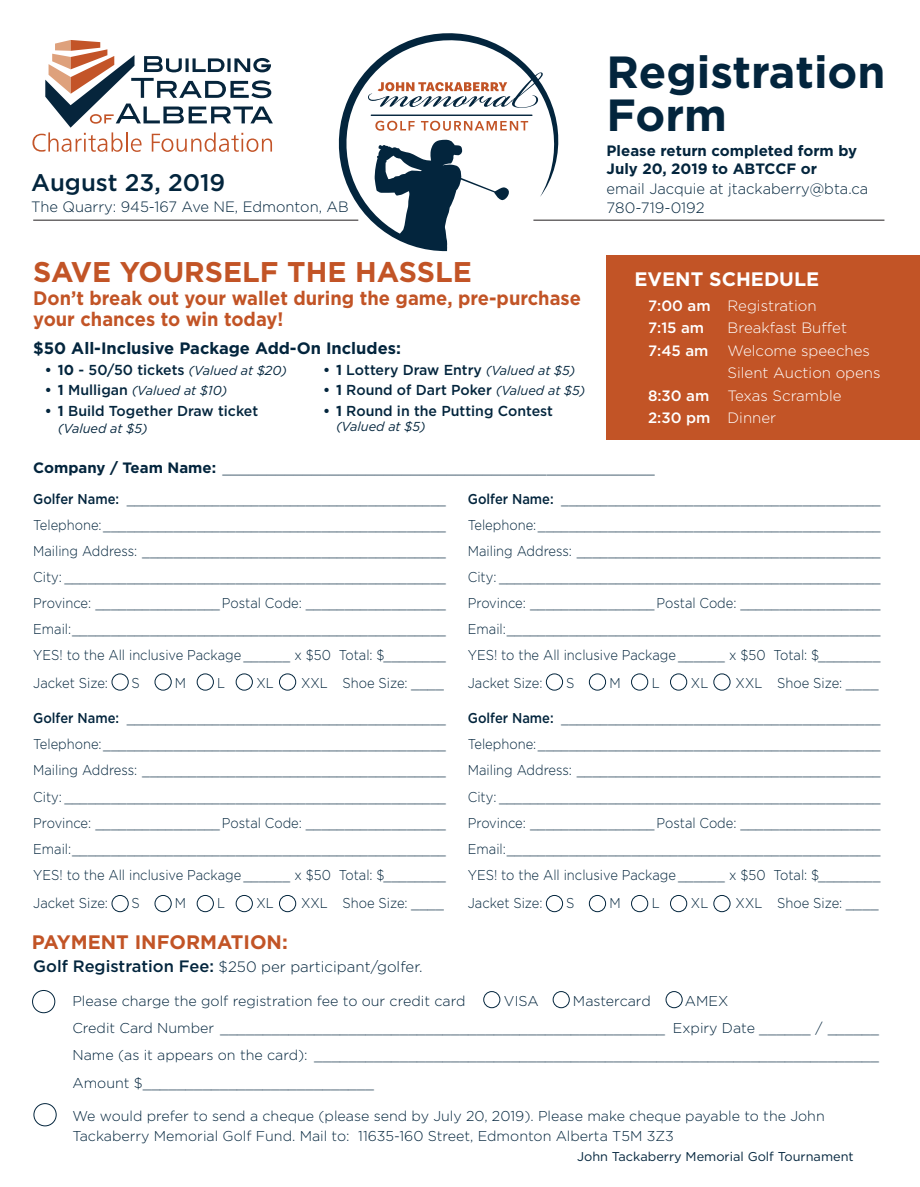
<style>
.page{position:relative;width:920px;height:1187px;background:#fff}
.page>*{position:absolute;margin:0;border:0;box-sizing:border-box;transform-origin:0 0}
.t1{font:700 45px/43.5px "Gotham";color:#03253d}
.t2{font:700 28.5px "Gotham";color:#c25426}
.t3{font:500 24px "Gotham";color:#03253d}
.t4{font:700 19.5px/21px "Gotham";color:#c25426;scale:.94 1}
.t5{font:700 19.5px "Gotham";color:#c25426}
.t6{font:700 19.5px "Gotham";color:#fff}
.t7{font:700 16.5px "Gotham";color:#03253d}
.t8{font:300 15px/19.5px "Gotham";color:#03253d}
.t9{font:300 15px "Gotham";color:#fff}
.t10{font:700 15px/18px "Gotham";color:#03253d}
.t11{font:500 15px/22.5px "Gotham";color:#fff}
.t12{font:500 14.4px "Gotham";color:#03253d}
.t13{font:300 14.25px/26.1px "Gotham";color:#03253d;text-align:justify;scale:.91 1}
.t14{font:300 14.25px/27px "Gotham";color:#03253d}
.t15{font:italic 13.05px "Gotham";color:#03253d}
.t16{font:12.75px "Gotham";color:#03253d}
.s1{font-weight:300}
.s2{font-weight:500}
.s3{font-weight:700}
.s4{font-weight:400;font-style:italic;font-size:13.05px}
.s5{font-weight:700;font-style:normal;font-size:14.4px}
.s6{font-weight:500;font-style:normal;font-size:14.4px}
.s7{font-weight:500;font-size:16.5px}
</style>
<div class="page">
<div style="left:606px;top:255px;width:313px;height:185px;background:#c25426"></div>
<svg style="left:32px;top:40px;width:241px;height:112px"></svg>
<hr style="left:33px;top:220px;width:325px;height:1px;background:#231f20">
<hr style="left:533px;top:220px;width:351px;height:1px;background:#231f20">
<div style="left:32px;top:990px;width:23px;height:23px;border:1px solid #03253d;border-radius:50%"></div>
<div style="left:483px;top:991px;width:17px;height:17px;border:1px solid #03253d;border-radius:50%"></div>
<div style="left:552px;top:991px;width:17px;height:17px;border:1px solid #03253d;border-radius:50%"></div>
<div style="left:665px;top:991px;width:17px;height:17px;border:1px solid #03253d;border-radius:50%"></div>
<div style="left:34px;top:1103px;width:23px;height:23px;border:1px solid #03253d;border-radius:50%"></div>
<div style="left:112px;top:673px;width:17px;height:17px;border:1px solid #03253d;border-radius:50%"></div>
<div style="left:154px;top:673px;width:17px;height:17px;border:1px solid #03253d;border-radius:50%"></div>
<div style="left:197px;top:673px;width:17px;height:17px;border:1px solid #03253d;border-radius:50%"></div>
<div style="left:236px;top:673px;width:17px;height:17px;border:1px solid #03253d;border-radius:50%"></div>
<div style="left:279px;top:673px;width:17px;height:17px;border:1px solid #03253d;border-radius:50%"></div>
<div style="left:112px;top:895px;width:17px;height:17px;border:1px solid #03253d;border-radius:50%"></div>
<div style="left:154px;top:895px;width:17px;height:17px;border:1px solid #03253d;border-radius:50%"></div>
<div style="left:197px;top:895px;width:17px;height:17px;border:1px solid #03253d;border-radius:50%"></div>
<div style="left:236px;top:895px;width:17px;height:17px;border:1px solid #03253d;border-radius:50%"></div>
<div style="left:279px;top:895px;width:17px;height:17px;border:1px solid #03253d;border-radius:50%"></div>
<div style="left:546px;top:673px;width:16px;height:17px;border:1px solid #03253d;border-radius:50%"></div>
<div style="left:588px;top:673px;width:17px;height:17px;border:1px solid #03253d;border-radius:50%"></div>
<div style="left:631px;top:673px;width:17px;height:17px;border:1px solid #03253d;border-radius:50%"></div>
<div style="left:670px;top:673px;width:17px;height:17px;border:1px solid #03253d;border-radius:50%"></div>
<div style="left:713px;top:673px;width:17px;height:17px;border:1px solid #03253d;border-radius:50%"></div>
<div style="left:546px;top:895px;width:16px;height:17px;border:1px solid #03253d;border-radius:50%"></div>
<div style="left:588px;top:895px;width:17px;height:17px;border:1px solid #03253d;border-radius:50%"></div>
<div style="left:631px;top:895px;width:17px;height:17px;border:1px solid #03253d;border-radius:50%"></div>
<div style="left:670px;top:895px;width:17px;height:17px;border:1px solid #03253d;border-radius:50%"></div>
<div style="left:713px;top:895px;width:17px;height:17px;border:1px solid #03253d;border-radius:50%"></div>
<svg style="left:336px;top:33px;width:224px;height:191px"></svg>
<svg style="left:374px;top:140px;width:139px;height:111px"></svg>
<svg style="left:368px;top:72px;width:174px;height:36px"></svg>
<h3 class="t3" style="left:31px;top:167px;width:195px">August 23, 2019</h3>
<p class="t8" style="left:31px;top:197px;width:319px">The Quarry: 945-167 Ave NE, Edmonton, AB</p>
<h1 class="t1" style="left:606px;top:50px;width:280px">Registration<br>Form</h1>
<p class="t10" style="left:606px;top:142px;width:252px">Please return completed form by<br>July 20, 2019 to ABTCCF or</p>
<p class="t8" style="left:606px;top:178px;width:263px">email Jacquie at jtackaberry@bta.ca<br>780-719-0192</p>
<h2 class="t2" style="left:33px;top:253px;width:440px">SAVE YOURSELF THE HASSLE</h2>
<h3 class="t4" style="left:33px;top:287px;width:584px">Don’t break out your wallet during the game, pre-purchase your chances to win today!</h3>
<p class="t7" style="left:33px;top:337px;width:369px">$50 All-Inclusive Package Add-On Includes:</p>
<h3 class="t6" style="left:634px;top:266px;width:186px">EVENT SCHEDULE</h3>
<p class="t11" style="left:647px;top:294px;width:170px">7:00 am <span class="s1">Registration<br></span>7:15 am</p>
<p class="t9" style="left:727px;top:319px;width:121px">Breakfast Buffet</p>
<p class="t11" style="left:647px;top:339px;width:62px">7:45 am</p>
<p class="t9" style="left:727px;top:341px;width:144px">Welcome speeches</p>
<p class="t9" style="left:727px;top:364px;width:154px">Silent Auction opens</p>
<p class="t9" style="left:647px;top:386px;width:195px"><span class="s2">8:30 am</span> Texas Scramble</p>
<p class="t11" style="left:647px;top:407px;width:130px">2:30 pm <span class="s1">Dinner</span></p>
<p class="t8" style="left:33px;top:458px;width:623px"><span class="s3">Company / Team Name:</span> ________________________________________________</p>
<p class="t12" style="left:45px;top:361px;width:243px"><span class="s3">• 10</span> - 50/50 tickets <span class="s4">(Valued at $20)</span></p>
<p class="t15" style="left:45px;top:382px;width:184px"><span class="s5">• 1</span> <span class="s6">Mulligan</span> (Valued at $10)</p>
<p class="t12" style="left:45px;top:401px;width:215px"><span class="s3">• 1</span> Build Together Draw ticket</p>
<p class="t15" style="left:58px;top:420px;width:91px">(Valued at $5)</p>
<p class="t12" style="left:323px;top:361px;width:254px"><span class="s3">• 1</span> Lottery Draw Entry <span class="s4">(Valued at $5)</span></p>
<p class="t12" style="left:323px;top:381px;width:264px"><span class="s3">• 1</span> Round of Dart Poker <span class="s4">(Valued at $5)</span></p>
<p class="t12" style="left:323px;top:401px;width:231px"><span class="s3">• 1</span> Round in the Putting Contest</p>
<p class="t15" style="left:336px;top:418px;width:91px">(Valued at $5)</p>
<p class="t13" style="left:33px;top:485px;width:455px"><span class="s2">Golfer Name:</span> _________________________________________ Telephone:____________________________________________ Mailing Address: _______________________________________ City: _________________________________________________ Province: ________________Postal Code: __________________ Email:________________________________________________ YES! to the All inclusive Package ______ x $50 Total: $________</p>
<p class="t13" style="left:33px;top:669px;width:84px">Jacket Size:</p>
<p class="t13" style="left:131px;top:669px;width:11px">S</p>
<p class="t13" style="left:175px;top:669px;width:14px">M</p>
<p class="t13" style="left:217px;top:669px;width:10px">L</p>
<p class="t13" style="left:256px;top:669px;width:21px">XL</p>
<p class="t13" style="left:301px;top:669px;width:158px">XXL Shoe Size: ____</p>
<p class="t13" style="left:33px;top:705px;width:455px"><span class="s2">Golfer Name:</span> _________________________________________ Telephone:____________________________________________ Mailing Address: _______________________________________ City: _________________________________________________ Province: ________________Postal Code: __________________ Email:________________________________________________ YES! to the All inclusive Package ______ x $50 Total: $________</p>
<p class="t13" style="left:33px;top:889px;width:84px">Jacket Size:</p>
<p class="t13" style="left:131px;top:889px;width:11px">S</p>
<p class="t13" style="left:175px;top:889px;width:14px">M</p>
<p class="t13" style="left:217px;top:889px;width:10px">L</p>
<p class="t13" style="left:256px;top:889px;width:21px">XL</p>
<p class="t13" style="left:301px;top:889px;width:158px">XXL Shoe Size: ____</p>
<h3 class="t5" style="left:32px;top:929px;width:257px">PAYMENT INFORMATION:</h3>
<p class="t8" style="left:33px;top:957px;width:390px"><span class="s7">Golf Registration Fee:</span> $250 per participant/golfer.</p>
<p class="t13" style="left:467px;top:485px;width:455px"><span class="s2">Golfer Name:</span> _________________________________________ Telephone:____________________________________________ Mailing Address: _______________________________________ City: _________________________________________________ Province: ________________Postal Code: __________________ Email:________________________________________________ YES! to the All inclusive Package ______ x $50 Total: $________</p>
<p class="t13" style="left:467px;top:669px;width:84px">Jacket Size:</p>
<p class="t13" style="left:566px;top:669px;width:11px">S</p>
<p class="t13" style="left:609px;top:669px;width:14px">M</p>
<p class="t13" style="left:651px;top:669px;width:10px">L</p>
<p class="t13" style="left:690px;top:669px;width:21px">XL</p>
<p class="t13" style="left:735px;top:669px;width:158px">XXL Shoe Size: ____</p>
<p class="t13" style="left:467px;top:705px;width:455px"><span class="s2">Golfer Name:</span> _________________________________________ Telephone:____________________________________________ Mailing Address: _______________________________________ City: _________________________________________________ Province: ________________Postal Code: __________________ Email:________________________________________________ YES! to the All inclusive Package ______ x $50 Total: $________</p>
<p class="t13" style="left:467px;top:889px;width:84px">Jacket Size:</p>
<p class="t13" style="left:566px;top:889px;width:11px">S</p>
<p class="t13" style="left:609px;top:889px;width:14px">M</p>
<p class="t13" style="left:651px;top:889px;width:10px">L</p>
<p class="t13" style="left:690px;top:889px;width:21px">XL</p>
<p class="t13" style="left:735px;top:889px;width:158px">XXL Shoe Size: ____</p>
<p class="t14" style="left:72px;top:987px;width:394px">Please charge the golf registration fee to our credit card</p>
<p class="t14" style="left:504px;top:987px;width:36px">VISA</p>
<p class="t14" style="left:572px;top:987px;width:79px">Mastercard</p>
<p class="t14" style="left:72px;top:987px;width:807px;text-indent:612px">AMEX<br>Credit Card Number ____________________________________________________ Expiry Date ______ / ______ Name (as it appears on the card): __________________________________________________________________ Amount $___________________________</p>
<p class="t14" style="left:72px;top:1106px;width:753px;line-height:20.2px">We would prefer to send a cheque (please send by July 20, 2019). Please make cheque payable to the John<br>Tackaberry Memorial Golf Fund. Mail to: 11635-160 Street, Edmonton Alberta T5M 3Z3</p>
<p class="t16" style="left:577px;top:1148px;width:278px">John Tackaberry Memorial Golf Tournament</p>
</div>
